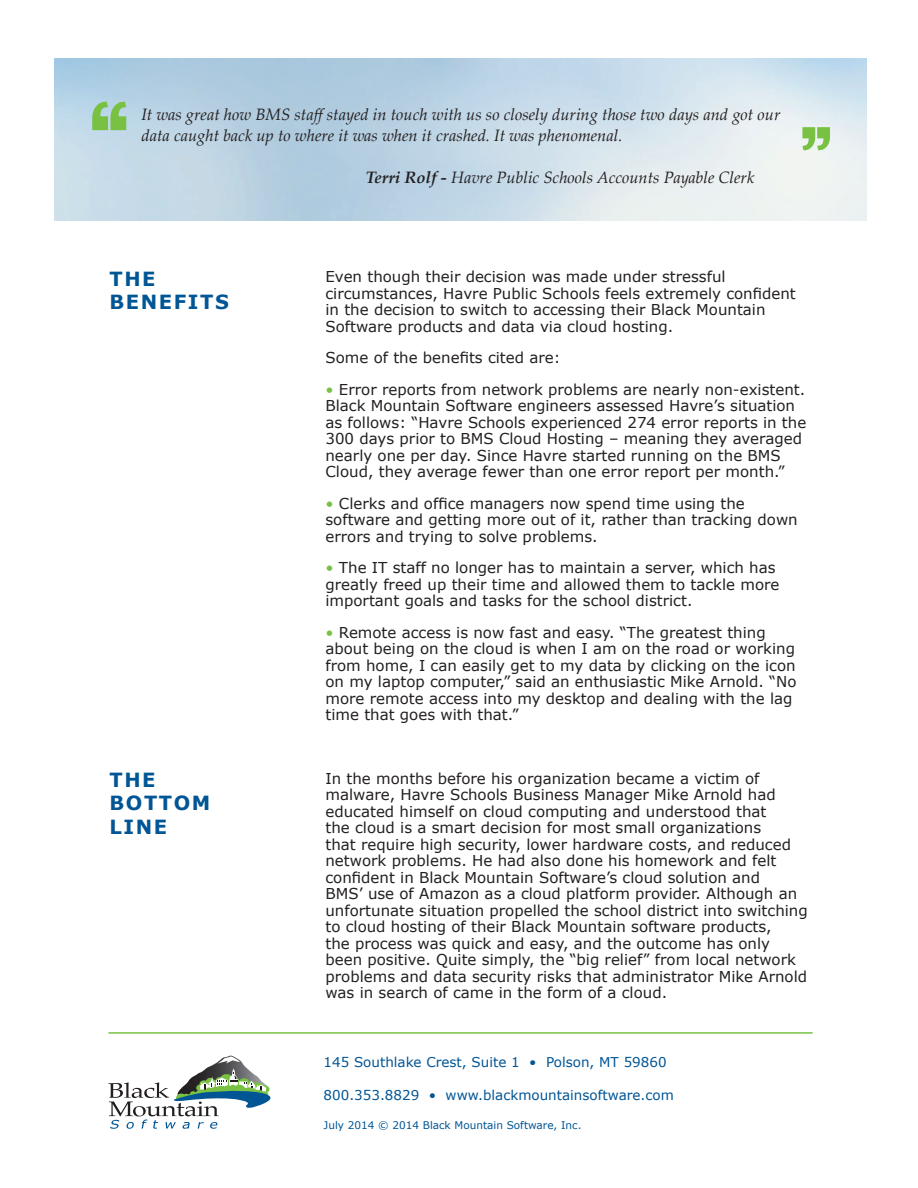
<style>
.page{position:relative;width:918px;height:1188px;background:#fff}
.page>*{position:absolute;margin:0;border:0;box-sizing:border-box;transform-origin:0 0}
.t1{font:700 19.5px "Verdana";letter-spacing:.08em;color:#005595}
.t2{font:italic 16.5px/21px "Palatino Linotype";color:#231f20}
.t3{font:15px/16.5px "Verdana";color:#231f20}
.t4{font:13.5px "Verdana";color:#005595}
.No_Spacing{font:10.5px "Verdana";color:#005595}
.s1{font-weight:700}
.s2{color:#79c142}
</style>
<div class="page">
<svg style="left:108px;top:1057px;width:163px;height:72px"></svg>
<hr style="left:108px;top:1032px;width:705px;height:2px;background:#79c142">
<svg style="left:92px;top:102px;width:34px;height:28px"></svg>
<svg style="left:802px;top:127px;width:28px;height:23px"></svg>
<p class="t2" style="left:141px;top:103px;width:640px">It was great how BMS staff stayed in touch with us so closely during those two days and got our data caught back up to where it was when it crashed. It was phenomenal.</p>
<p class="t2" style="left:366px;top:166px;width:390px"><span class="s1">Terri Rolf -</span> Havre Public Schools Accounts Payable Clerk</p>
<p class="t1" style="left:110px;top:265px;width:48px">THE</p>
<p class="t1" style="left:110px;top:288px;width:121px">BENEFITS</p>
<p class="t1" style="left:110px;top:766px;width:48px">THE</p>
<p class="t1" style="left:110px;top:790px;width:102px">BOTTOM</p>
<p class="t1" style="left:110px;top:813px;width:59px">LINE</p>
<p class="t3" style="left:326px;top:269px;width:472px">Even though their decision was made under stressful circumstances, Havre Public Schools feels extremely confident in the decision to switch to accessing their Black Mountain Software products and data via cloud hosting.</p>
<p class="t3" style="left:326px;top:350px;width:237px">Some of the benefits cited are:</p>
<p class="t3" style="left:326px;top:381px;width:482px"><span class="s2">•</span> Error reports from network problems are nearly non-existent.<br>Black Mountain Software engineers assessed Havre’s situation as follows: “Havre Schools experienced 274 error reports in the 300 days prior to BMS Cloud Hosting – meaning they averaged nearly one per day. Since Havre started running on the BMS Cloud, they average fewer than one error report per month.”</p>
<p class="t3" style="left:326px;top:495px;width:474px"><span class="s2">•</span> Clerks and office managers now spend time using the software and getting more out of it, rather than tracking down errors and trying to solve problems.</p>
<p class="t3" style="left:326px;top:560px;width:455px"><span class="s2">•</span> The IT staff no longer has to maintain a server, which has greatly freed up their time and allowed them to tackle more important goals and tasks for the school district.</p>
<p class="t3" style="left:326px;top:624px;width:472px"><span class="s2">•</span> Remote access is now fast and easy. “The greatest thing about being on the cloud is when I am on the road or working from home, I can easily get to my data by clicking on the icon on my laptop computer,” said an enthusiastic Mike Arnold. “No more remote access into my desktop and dealing with the lag time that goes with that.”</p>
<p class="t3" style="left:326px;top:770px;width:484px">In the months before his organization became a victim of malware, Havre Schools Business Manager Mike Arnold had educated himself on cloud computing and understood that<br>the cloud is a smart decision for most small organizations<br>that require high security, lower hardware costs, and reduced network problems. He had also done his homework and felt confident in Black Mountain Software’s cloud solution and<br>BMS’ use of Amazon as a cloud platform provider. Although an unfortunate situation propelled the school district into switching to cloud hosting of their Black Mountain software products,<br>the process was quick and easy, and the outcome has only been positive. Quite simply, the “big relief” from local network problems and data security risks that administrator Mike Arnold was in search of came in the form of a cloud.</p>
<p class="t4" style="left:324px;top:1053px;width:345px">145 Southlake Crest, Suite 1 • Polson, MT 59860</p>
<p class="t4" style="left:324px;top:1086px;width:352px">800.353.8829 • www.blackmountainsoftware.com</p>
<p class="No_Spacing" style="left:324px;top:1118px;width:259px">July 2014 © 2014 Black Mountain Software, Inc.</p>
</div>
